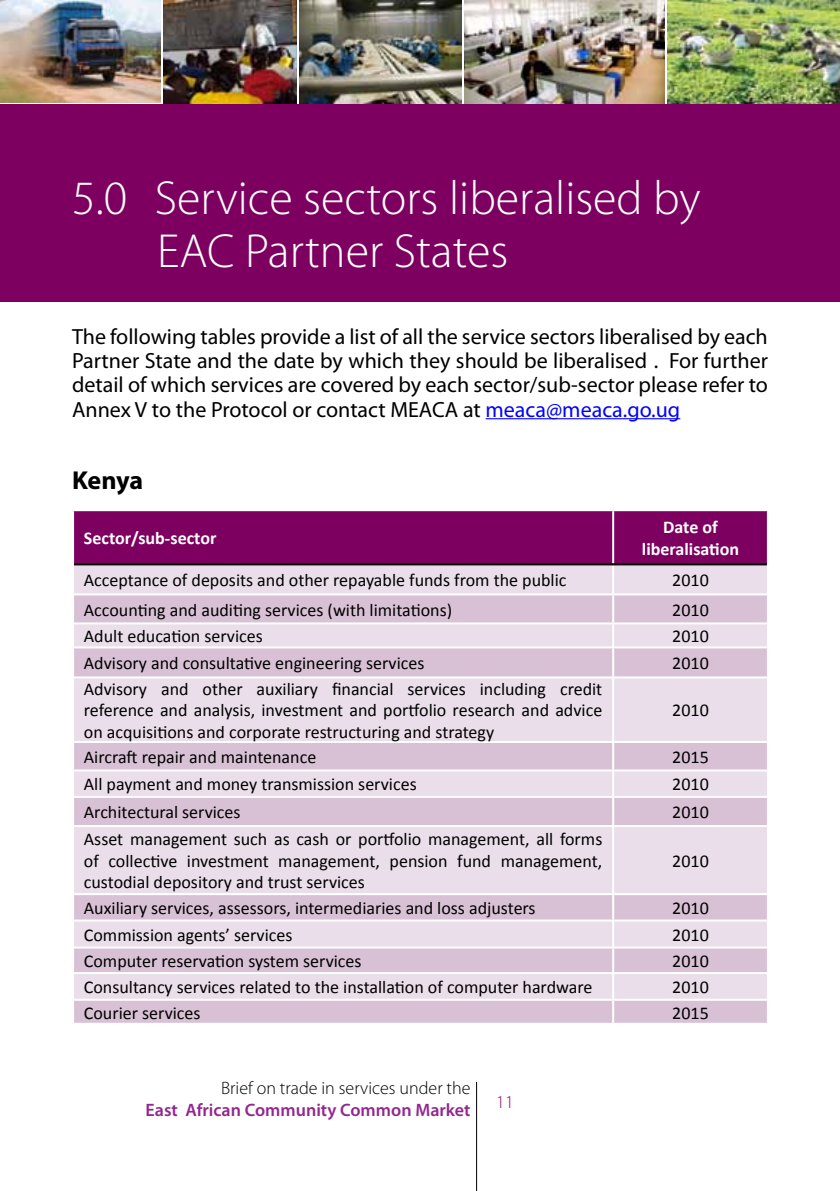
<style>
.page{position:relative;width:840px;height:1191px;background:#fff}
.page>*{position:absolute;margin:0;border:0;box-sizing:border-box;transform-origin:0 0}
.t1{font:300 48px/52.8px "Myriad Pro";color:#fff}
.t2{font:700 26px "Myriad Pro";letter-spacing:-.01em;color:#000}
.t3{font:22px/24.2px "Myriad Pro";color:#000;text-align:justify}
.t4{font:18px/21.6px "Calibri";color:#000;text-align:justify}
.t5{font:700 18px/21.6px "Calibri";color:#fff;text-align:center}
.t6{font:600 18px "Myriad Pro";color:#92278f}
.t7{font:300 18px "Myriad Pro";color:#000}
.t8{font:300 18px "Myriad Pro";color:#8f0970}
.s1{color:#00f}
</style>
<div class="page">
<hr style="left:476px;top:1082px;width:1px;height:109px;background:#000">
<div style="left:0;top:105px;width:838px;height:197px;background:#7d0061"></div>
<img style="left:0;top:0;width:160px;height:103px">
<img style="left:163px;top:0;width:133px;height:104px">
<img style="left:299px;top:0;width:162px;height:104px">
<img style="left:464px;top:0;width:200px;height:103px">
<img style="left:667px;top:0;width:172px;height:104px">
<hr style="left:485px;top:418px;width:195px;height:1px;background:#00f">
<div style="left:74px;top:511px;width:692px;height:52px;background:#7d0061"></div>
<div style="left:74px;top:565px;width:692px;height:28px;background:#e9dee9"></div>
<svg style="left:74px;top:595px;width:692px;height:427px;background:#e2d2e0"></svg>
<hr style="left:612px;top:511px;width:2px;height:52px;background:#fff">
<hr style="left:612px;top:565px;width:2px;height:28px;background:#fff">
<hr style="left:612px;top:595px;width:2px;height:27px;background:#fff">
<hr style="left:72px;top:622px;width:540px;height:2px;background:#fff">
<hr style="left:612px;top:622px;width:156px;height:2px;background:#fff">
<hr style="left:612px;top:624px;width:2px;height:22px;background:#fff">
<hr style="left:72px;top:646px;width:540px;height:2px;background:#fff">
<hr style="left:612px;top:646px;width:156px;height:2px;background:#fff">
<hr style="left:612px;top:648px;width:2px;height:28px;background:#fff">
<hr style="left:72px;top:676px;width:540px;height:2px;background:#fff">
<hr style="left:612px;top:676px;width:156px;height:2px;background:#fff">
<hr style="left:612px;top:678px;width:2px;height:63px;background:#fff">
<hr style="left:72px;top:741px;width:540px;height:2px;background:#fff">
<hr style="left:612px;top:741px;width:156px;height:2px;background:#fff">
<hr style="left:612px;top:743px;width:2px;height:26px;background:#fff">
<hr style="left:72px;top:769px;width:540px;height:2px;background:#fff">
<hr style="left:612px;top:769px;width:156px;height:2px;background:#fff">
<hr style="left:612px;top:771px;width:2px;height:25px;background:#fff">
<hr style="left:72px;top:796px;width:540px;height:2px;background:#fff">
<hr style="left:612px;top:796px;width:156px;height:2px;background:#fff">
<hr style="left:612px;top:798px;width:2px;height:27px;background:#fff">
<hr style="left:72px;top:825px;width:540px;height:2px;background:#fff">
<hr style="left:612px;top:825px;width:156px;height:2px;background:#fff">
<hr style="left:612px;top:827px;width:2px;height:66px;background:#fff">
<hr style="left:72px;top:893px;width:540px;height:2px;background:#fff">
<hr style="left:612px;top:893px;width:156px;height:2px;background:#fff">
<hr style="left:612px;top:895px;width:2px;height:24px;background:#fff">
<hr style="left:72px;top:919px;width:540px;height:2px;background:#fff">
<hr style="left:612px;top:919px;width:156px;height:2px;background:#fff">
<hr style="left:612px;top:921px;width:2px;height:25px;background:#fff">
<hr style="left:72px;top:946px;width:540px;height:2px;background:#fff">
<hr style="left:612px;top:946px;width:156px;height:2px;background:#fff">
<hr style="left:612px;top:948px;width:2px;height:24px;background:#fff">
<hr style="left:72px;top:972px;width:540px;height:2px;background:#fff">
<hr style="left:612px;top:972px;width:156px;height:2px;background:#fff">
<hr style="left:612px;top:974px;width:2px;height:24px;background:#fff">
<hr style="left:72px;top:998px;width:540px;height:2px;background:#fff">
<hr style="left:612px;top:998px;width:156px;height:2px;background:#fff">
<hr style="left:612px;top:1000px;width:2px;height:22px;background:#fff">
<hr style="left:74px;top:563px;width:538px;height:2px;background:#000">
<hr style="left:612px;top:563px;width:154px;height:2px;background:#000">
<h1 class="t1" style="left:157px;top:171px;width:544px;text-indent:-85px">5.0 Service sectors liberalised by<br>EAC Partner States</h1>
<p class="t3" style="left:72px;top:324px;width:697px">The following tables provide a list of all the service sectors liberalised by each Partner State and the date by which they should be liberalised . For further detail of which services are covered by each sector/sub-sector please refer to Annex V to the Protocol or contact MEACA at <span class="s1">meaca@meaca.go.ug</span></p>
<h2 class="t2" style="left:72px;top:463px;width:73px">Kenya</h2>
<p class="t5" style="left:84px;top:526px;width:134px">Sector/sub-sector</p>
<p class="t5" style="left:641px;top:515px;width:99px">Date of liberalisation</p>
<p class="t4" style="left:84px;top:568px;width:484px">Acceptance of deposits and other repayable funds from the public</p>
<p class="t4" style="left:672px;top:568px;width:38px">2010</p>
<p class="t4" style="left:84px;top:598px;width:369px">Accounting and auditing services (with limitations)</p>
<p class="t4" style="left:672px;top:598px;width:38px">2010</p>
<p class="t4" style="left:84px;top:624px;width:180px">Adult education services</p>
<p class="t4" style="left:672px;top:624px;width:38px">2010</p>
<p class="t4" style="left:84px;top:651px;width:342px">Advisory and consultative engineering services</p>
<p class="t4" style="left:672px;top:651px;width:38px">2010</p>
<p class="t4" style="left:84px;top:677px;width:519px">Advisory and other auxiliary financial services including credit reference and analysis, investment and portfolio research and advice on acquisitions and corporate restructuring and strategy</p>
<p class="t4" style="left:672px;top:699px;width:38px">2010</p>
<p class="t4" style="left:84px;top:745px;width:234px">Aircraft repair and maintenance</p>
<p class="t4" style="left:672px;top:745px;width:38px">2015</p>
<p class="t4" style="left:84px;top:773px;width:334px">All payment and money transmission services</p>
<p class="t4" style="left:672px;top:773px;width:38px">2010</p>
<p class="t4" style="left:84px;top:800px;width:158px">Architectural services</p>
<p class="t4" style="left:672px;top:800px;width:38px">2010</p>
<p class="t4" style="left:84px;top:827px;width:519px">Asset management such as cash or portfolio management, all forms of collective investment management, pension fund management, custodial depository and trust services</p>
<p class="t4" style="left:672px;top:849px;width:38px">2010</p>
<p class="t4" style="left:84px;top:896px;width:453px">Auxiliary services, assessors, intermediaries and loss adjusters</p>
<p class="t4" style="left:672px;top:896px;width:38px">2010</p>
<p class="t4" style="left:84px;top:923px;width:210px">Commission agents’ services</p>
<p class="t4" style="left:672px;top:923px;width:38px">2010</p>
<p class="t4" style="left:84px;top:949px;width:279px">Computer reservation system services</p>
<p class="t4" style="left:672px;top:949px;width:38px">2010</p>
<p class="t4" style="left:84px;top:975px;width:509px">Consultancy services related to the installation of computer hardware</p>
<p class="t4" style="left:672px;top:975px;width:38px">2010</p>
<p class="t4" style="left:84px;top:1001px;width:118px">Courier services</p>
<p class="t4" style="left:672px;top:1001px;width:38px">2015</p>
<p class="t7" style="left:221px;top:1077px;width:251px">Brief on trade in services under the</p>
<p class="t6" style="left:146px;top:1098px;width:326px">East African Community Common Market</p>
<p class="t8" style="left:496px;top:1090px;width:19px">11</p>
</div>
